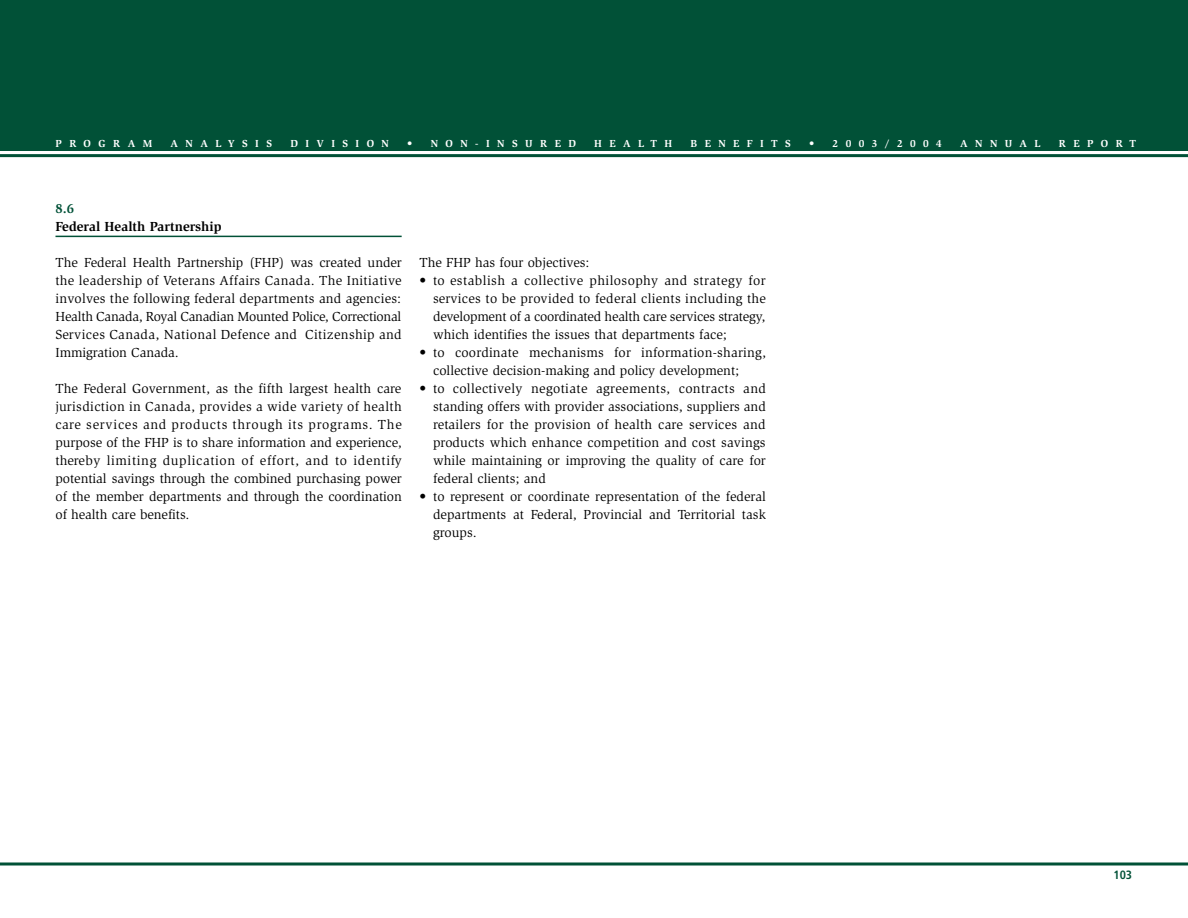
<style>
.page{position:relative;width:1188px;height:918px;background:#fff}
.page>*{position:absolute;margin:0;border:0;box-sizing:border-box;transform-origin:0 0}
.t1{font:13.5px/18px "Slimbach";color:#000;text-align:justify}
.t2{font:700 13.5px "Slimbach";color:#000}
.t3{font:700 13.5px "Slimbach";color:#015137}
.t4{font:700 condensed 12px "Frutiger";color:#015137}
.t5{font:700 10.5px "Slimbach";letter-spacing:.71em;color:#fff}
</style>
<div class="page">
<div style="left:0;top:0;width:1188px;height:151px;background:#015137"></div>
<hr style="left:0;top:154px;width:1188px;height:3px;background:#015137">
<svg style="left:0;top:862px;width:1188px;height:4px"></svg>
<hr style="left:56px;top:236px;width:346px;height:1px;background:#015137">
<p class="t5" style="left:56px;top:140px;width:98px">PROGRAM</p>
<p class="t5" style="left:171px;top:140px;width:103px">ANALYSIS</p>
<p class="t5" style="left:290px;top:140px;width:100px">DIVISION</p>
<p class="t5" style="left:407px;top:140px;width:170px">• NON-INSURED</p>
<p class="t5" style="left:594px;top:140px;width:80px">HEALTH</p>
<p class="t5" style="left:691px;top:140px;width:102px">BENEFITS</p>
<p class="t5" style="left:809px;top:140px;width:134px">• 2003/2004</p>
<p class="t5" style="left:960px;top:140px;width:82px">ANNUAL</p>
<p class="t5" style="left:1059px;top:140px;width:79px">REPORT</p>
<p class="t3" style="left:56px;top:204px;width:20px">8.6</p>
<p class="t2" style="left:56px;top:222px;width:168px">Federal Health Partnership</p>
<p class="t1" style="left:56px;top:255px;width:348px">The Federal Health Partnership (FHP) was created under the leadership of Veterans Affairs Canada. The Initiative involves the following federal departments and agencies:<br>Health Canada, Royal Canadian Mounted Police, Correctional Services Canada, National Defence and Citizenship and Immigration Canada.</p>
<p class="t1" style="left:56px;top:381px;width:348px">The Federal Government, as the fifth largest health care jurisdiction in Canada, provides a wide variety of health care services and products through its programs. The purpose of the FHP is to share information and experience, thereby limiting duplication of effort, and to identify potential savings through the combined purchasing power of the member departments and through the coordination of health care benefits.</p>
<p class="t1" style="left:420px;top:255px;width:171px">The FHP has four objectives:</p>
<p class="t1" style="left:433px;top:273px;width:334px;text-indent:-14px">• to establish a collective philosophy and strategy for services to be provided to federal clients including the development of a coordinated health care services strategy, which identifies the issues that departments face;</p>
<p class="t1" style="left:433px;top:345px;width:334px;text-indent:-14px">• to coordinate mechanisms for information-sharing, collective decision-making and policy development;</p>
<p class="t1" style="left:433px;top:381px;width:334px;text-indent:-14px">• to collectively negotiate agreements, contracts and standing offers with provider associations, suppliers and retailers for the provision of health care services and products which enhance competition and cost savings while maintaining or improving the quality of care for federal clients; and</p>
<p class="t1" style="left:433px;top:489px;width:334px;text-indent:-14px">• to represent or coordinate representation of the federal departments at Federal, Provincial and Territorial task groups.</p>
<p class="t4" style="left:1113px;top:870px;width:20px">103</p>
</div>
